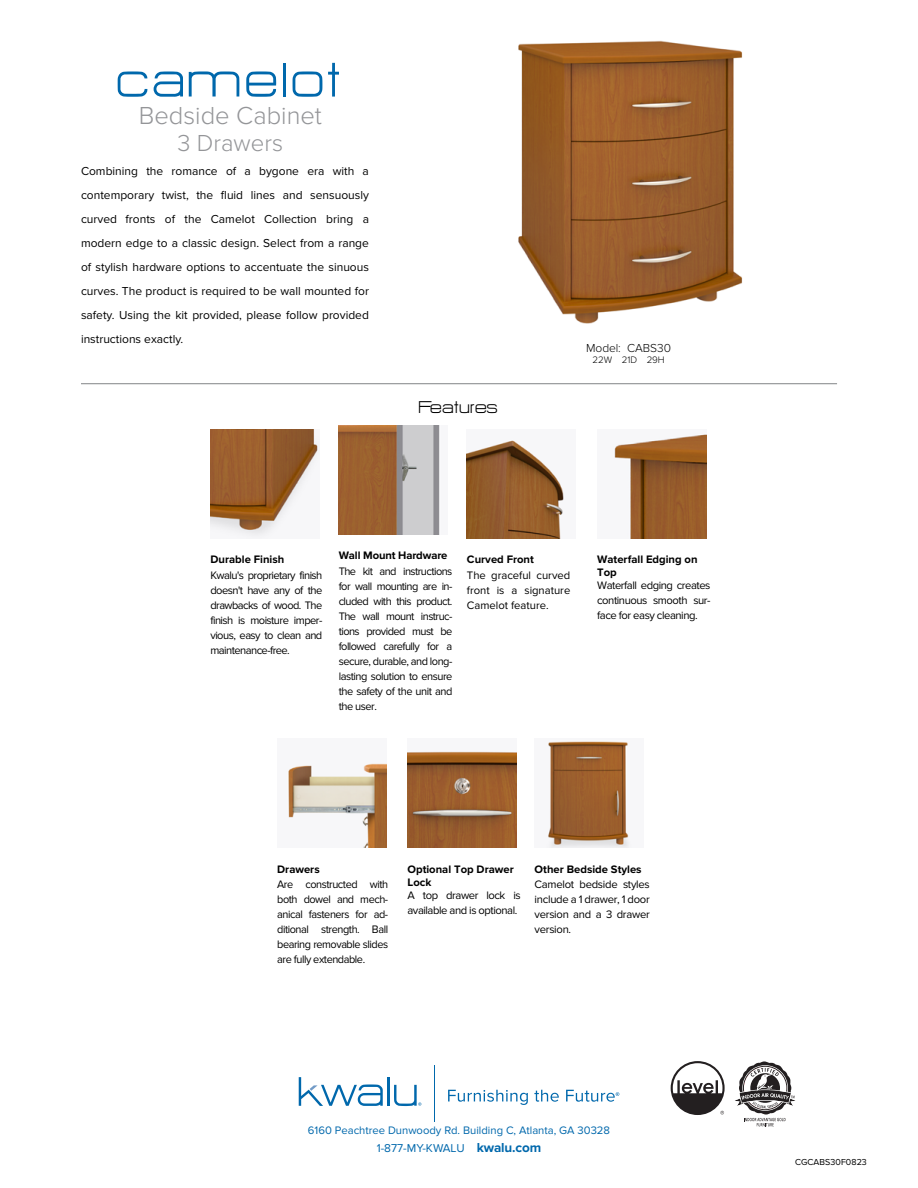
<style>
.page{position:relative;width:918px;height:1188px;background:#fff}
.page>*{position:absolute;margin:0;border:0;box-sizing:border-box;transform-origin:0 0}
.t1{font:60px "HURTMOLD";letter-spacing:.03em;color:#0068ac}
.t2{font:300 25.5px "Proxima Nova";color:#949598}
.t3{font:300 24px "Proxima Nova";color:#949598}
.t4{font:21px "HURTMOLD";color:#000}
.t5{font:12px/24px "Proxima Nova";color:#000;text-align:justify}
.t6{font:300 12px "Proxima Nova";color:#000}
.t7{font:11.85px "Proxima Nova";color:#0068ac}
.t8{font:11.25px/15px "Proxima Nova";letter-spacing:-.04em;color:#000;text-align:justify}
.t9{font:700 11.25px/12.8px "Proxima Nova";color:#000}
.t10{font:11.25px "Proxima Nova";color:#0068ac}
.t11{font:300 9.75px "Proxima Nova";letter-spacing:-.01em;color:#000}
.t12{font:9px "Proxima Nova";color:#000}
.s1{font-weight:700;font-size:13.5px}
</style>
<div class="page">
<svg style="left:671px;top:1061px;width:54px;height:54px"></svg>
<svg style="left:735px;top:1061px;width:61px;height:65px"></svg>
<hr style="left:434px;top:1066px;width:1px;height:56px;background:#0068ac">
<hr style="left:387px;top:1077px;width:3px;height:29px;background:#0068ac">
<svg style="left:394px;top:1085px;width:27px;height:21px"></svg>
<svg style="left:299px;top:1077px;width:84px;height:29px"></svg>
<svg style="left:448px;top:1090px;width:80px;height:15px"></svg>
<svg style="left:534px;top:1090px;width:25px;height:12px"></svg>
<svg style="left:566px;top:1090px;width:53px;height:12px"></svg>
<img style="left:518px;top:40px;width:225px;height:284px">
<hr style="left:81px;top:383px;width:756px;height:1px;background:#909294">
<img style="left:210px;top:429px;width:109px;height:109px">
<img style="left:614px;top:434px;width:92px;height:104px">
<img style="left:288px;top:763px;width:98px;height:85px">
<img style="left:467px;top:440px;width:97px;height:98px">
<img style="left:407px;top:751px;width:109px;height:97px">
<img style="left:548px;top:741px;width:82px;height:107px">
<img style="left:339px;top:426px;width:101px;height:108px">
<h1 class="t1" style="left:117px;top:49px;width:228px">camelot</h1>
<h2 class="t2" style="left:139px;top:101px;width:185px">Bedside Cabinet</h2>
<h3 class="t3" style="left:178px;top:129px;width:107px">3 Drawers</h3>
<p class="t5" style="left:81px;top:160px;width:290px">Combining the romance of a bygone era with a contemporary twist, the fluid lines and sensuously curved fronts of the Camelot Collection bring a modern edge to a classic design. Select from a range of stylish hardware options to accentuate the sinuous curves. The product is required to be wall mounted for safety. Using the kit provided, please follow provided instructions exactly.</p>
<h3 class="t4" style="left:419px;top:396px;width:81px">Features</h3>
<p class="t6" style="left:586px;top:341px;width:86px">Model: CABS30</p>
<p class="t11" style="left:593px;top:355px;width:74px">22W 21D 29H</p>
<p class="t9" style="left:210px;top:554px;width:75px">Durable Finish</p>
<p class="t8" style="left:210px;top:568px;width:113px">Kwalu's proprietary finish doesn't have any of the drawbacks of wood. The finish is moisture imper&shy;vious, easy to clean and maintenance-free.</p>
<p class="t9" style="left:339px;top:550px;width:110px">Wall Mount Hardware</p>
<p class="t8" style="left:339px;top:564px;width:115px">The kit and instructions for wall mounting are in&shy;cluded with this product.<br>The wall mount instruc&shy;tions provided must be followed carefully for a secure, durable, and long&shy;lasting solution to ensure the safety of the unit and the user.</p>
<p class="t9" style="left:467px;top:554px;width:69px">Curved Front</p>
<p class="t8" style="left:467px;top:568px;width:105px">The graceful curved front is a signature Camelot feature.</p>
<p class="t9" style="left:597px;top:554px;width:102px">Waterfall Edging on<br>Top</p>
<p class="t8" style="left:597px;top:578px;width:115px">Waterfall edging creates continuous smooth sur&shy;face for easy cleaning.</p>
<p class="t9" style="left:277px;top:863px;width:44px">Drawers</p>
<p class="t8" style="left:277px;top:877px;width:113px">Are constructed with both dowel and mech&shy;anical fasteners for ad&shy;ditional strength. Ball bearing removable slides are fully extendable.</p>
<p class="t9" style="left:407px;top:863px;width:108px">Optional Top Drawer<br>Lock</p>
<p class="t8" style="left:407px;top:888px;width:115px">A top drawer lock is available and is optional.</p>
<p class="t9" style="left:535px;top:863px;width:109px">Other Bedside Styles</p>
<p class="t8" style="left:535px;top:877px;width:117px">Camelot bedside styles include a 1 drawer, 1 door version and a 3 drawer version.</p>
<p class="t10" style="left:308px;top:1124px;width:304px">6160 Peachtree Dunwoody Rd. Building C, Atlanta, GA 30328</p>
<p class="t7" style="left:377px;top:1142px;width:166px">1-877-MY-KWALU <span class="s1">kwalu.com</span></p>
<p class="t12" style="left:795px;top:1157px;width:74px">CGCABS30F0823</p>
</div>
